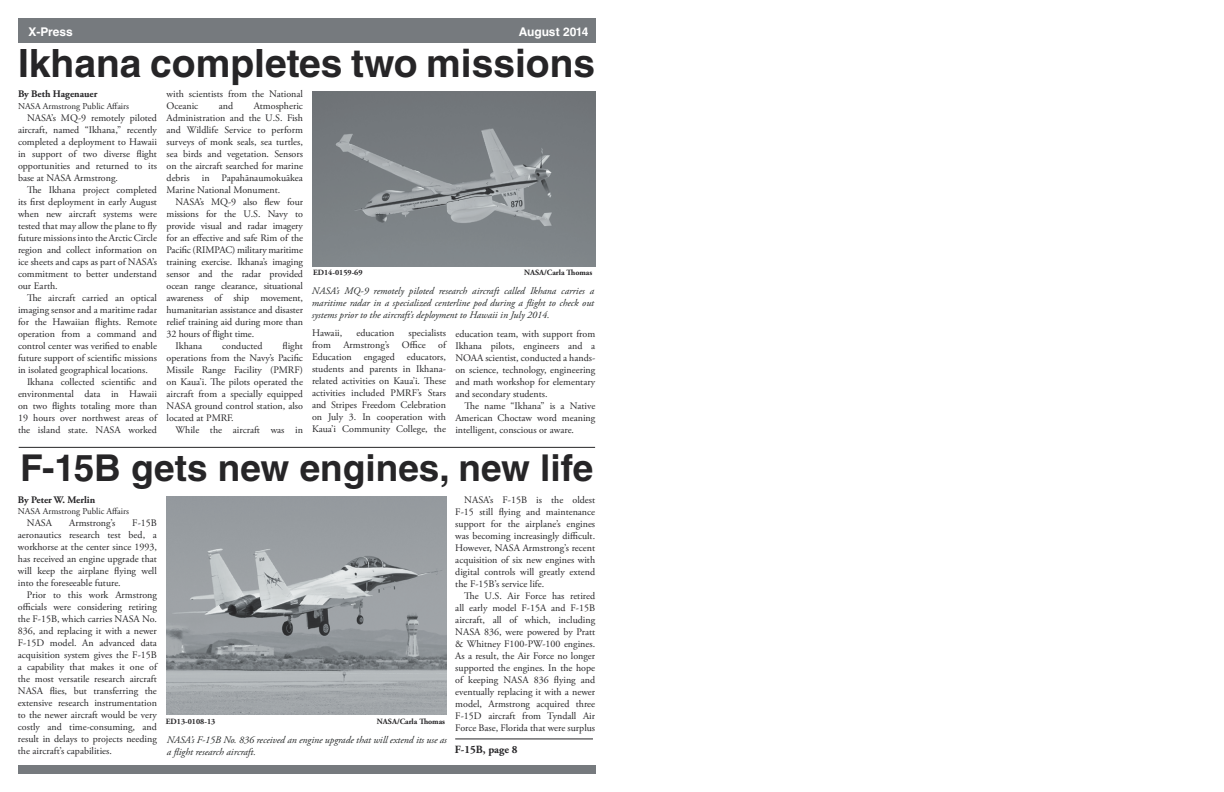
<style>
.page{position:relative;width:1224px;height:792px;background:#fff}
.page>*{position:absolute;margin:0;border:0;box-sizing:border-box;transform-origin:0 0}
.t1{font:700 39px "Helvetica LT Std";color:#262527}
.t2{font:700 37px "Helvetica LT Std";color:#262527}
.t3{font:700 12px "Helvetica LT Std";color:#fff}
.t4{font:700 11px "Adobe Garamond Pro";color:#262527}
.t5{font:10px/12px "Adobe Garamond Pro";color:#262527;text-align:justify}
.t6{font:italic 10px/12px "Adobe Garamond Pro";color:#252828;text-align:justify}
.t7{font:700 10px "Adobe Garamond Pro";color:#262527}
.t8{font:9px "Adobe Garamond Pro";color:#262527}
.t9{font:700 8px "Adobe Garamond Pro";color:#262527}
</style>
<div class="page">
<div style="left:18px;top:765px;width:577px;height:9px;background:#767a7e"></div>
<div style="left:18px;top:18px;width:577px;height:25px;background:#767a7e"></div>
<hr style="left:455px;top:738px;width:138px;height:1px;background:#262527">
<hr style="left:19px;top:447px;width:576px;height:1px;background:#262527">
<img style="left:167px;top:496px;width:280px;height:218px">
<img style="left:312px;top:92px;width:283px;height:175px">
<p class="t3" style="left:28px;top:24px;width:46px">X-Press</p>
<p class="t3" style="left:519px;top:24px;width:71px">August 2014</p>
<p class="t1" style="left:18px;top:39px;width:579px">Ikhana completes two missions</p>
<p class="t7" style="left:18px;top:88px;width:81px">By Beth Hagenauer</p>
<p class="t8" style="left:18px;top:101px;width:113px">NASA Armstrong Public Affairs</p>
<p class="t5" style="left:18px;top:112px;width:140px;text-indent:9px">NASA’s MQ-9 remotely piloted aircraft, named “Ikhana,” recently completed a deployment to Hawaii in support of two diverse flight opportunities and returned to its base at NASA Armstrong.</p>
<p class="t5" style="left:18px;top:184px;width:141px;text-indent:9px">The Ikhana project completed its first deployment in early August when new aircraft systems were tested that may allow the plane to fly future missions into the Arctic Circle region and collect information on ice sheets and caps as part of NASA’s commitment to better understand our Earth.</p>
<p class="t5" style="left:18px;top:292px;width:141px;text-indent:9px">The aircraft carried an optical imaging sensor and a maritime radar for the Hawaiian flights. Remote operation from a command and control center was verified to enable future support of scientific missions in isolated geographical locations.</p>
<p class="t5" style="left:18px;top:376px;width:141px;text-indent:9px">Ikhana collected scientific and environmental data in Hawaii on two flights totaling more than 19 hours over northwest areas of the island state. NASA worked</p>
<p class="t5" style="left:167px;top:88px;width:138px">with scientists from the National<br>Oceanic</p>
<p class="t5" style="left:167px;top:100px;width:138px;text-indent:87px">Atmospheric Administration and the U.S. Fish and Wildlife Service to perform surveys of monk seals, sea turtles, sea birds and vegetation. Sensors on the aircraft searched for marine debris in Papahānaumokuākea Marine National Monument.</p>
<p class="t5" style="left:167px;top:196px;width:138px;text-indent:9px">NASA’s MQ-9 also flew four missions for the U.S. Navy to provide visual and radar imagery for an effective and safe Rim of the Pacific (RIMPAC) military maritime training exercise. Ikhana’s imaging sensor and the radar provided ocean range clearance, situational awareness of ship movement, humanitarian assistance and disaster relief training aid during more than 32 hours of flight time.</p>
<p class="t5" style="left:176px;top:340px;width:28px">Ikhana</p>
<p class="t5" style="left:222px;top:340px;width:42px">conducted</p>
<p class="t5" style="left:219px;top:100px;width:16px">and</p>
<p class="t5" style="left:167px;top:340px;width:138px;text-indent:116px">flight operations from the Navy’s Pacific Missile Range Facility (PMRF) on Kaua’i. The pilots operated the aircraft from a specially equipped NASA ground control station, also located at PMRF.</p>
<p class="t5" style="left:176px;top:424px;width:129px">While the aircraft was in</p>
<p class="t9" style="left:313px;top:267px;width:51px">ED14-0159-69</p>
<p class="t9" style="left:524px;top:267px;width:70px">NASA/Carla Thomas</p>
<p class="t6" style="left:312px;top:285px;width:284px">NASA’s MQ-9 remotely piloted research aircraft called Ikhana carries a maritime radar in a specialized centerline pod during a flight to check out systems prior to the aircraft’s deployment to Hawaii in July 2014.</p>
<p class="t5" style="left:312px;top:328px;width:32px">Hawaii,</p>
<p class="t5" style="left:356px;top:328px;width:39px">education</p>
<p class="t5" style="left:312px;top:328px;width:136px;text-indent:97px">specialists from Armstrong’s Office of Education engaged educators, students and parents in Ikhana&shy;related activities on Kaua’i. These activities included PMRF’s Stars and Stripes Freedom Celebration on July 3. In cooperation with Kaua’i Community College, the</p>
<p class="t5" style="left:455px;top:328px;width:141px">education team, with support from Ikhana pilots, engineers and a NOAA scientist, conducted a hands&shy;on science, technology, engineering and math workshop for elementary and secondary students.</p>
<p class="t5" style="left:455px;top:400px;width:141px;text-indent:9px">The name “Ikhana” is a Native American Choctaw word meaning intelligent, conscious or aware.</p>
<p class="t2" style="left:20px;top:445px;width:575px">F-15B gets new engines, new life</p>
<p class="t7" style="left:18px;top:494px;width:79px">By Peter W. Merlin</p>
<p class="t8" style="left:18px;top:506px;width:113px">NASA Armstrong Public Affairs</p>
<p class="t5" style="left:27px;top:517px;width:27px">NASA</p>
<p class="t5" style="left:69px;top:517px;width:48px">Armstrong’s</p>
<p class="t5" style="left:455px;top:495px;width:141px;text-indent:9px">NASA’s F-15B is the oldest F-15 still flying and maintenance support for the airplane’s engines was becoming increasingly difficult.<br>However, NASA Armstrong’s recent acquisition of six new engines with digital controls will greatly extend the F-15B’s service life.</p>
<p class="t5" style="left:455px;top:591px;width:141px;text-indent:9px">The U.S. Air Force has retired all early model F-15A and F-15B aircraft, all of which, including NASA 836, were powered by Pratt &amp; Whitney F100-PW-100 engines.<br>As a result, the Air Force no longer supported the engines. In the hope of keeping NASA 836 flying and eventually replacing it with a newer model, Armstrong acquired three F-15D aircraft from Tyndall Air Force Base, Florida that were surplus</p>
<p class="t5" style="left:18px;top:517px;width:141px;text-indent:114px">F-15B aeronautics research test bed, a workhorse at the center since 1993, has received an engine upgrade that will keep the airplane flying well into the foreseeable future.</p>
<p class="t5" style="left:18px;top:589px;width:141px;text-indent:9px">Prior to this work Armstrong officials were considering retiring the F-15B, which carries NASA No.<br>836, and replacing it with a newer F-15D model. An advanced data acquisition system gives the F-15B a capability that makes it one of the most versatile research aircraft NASA flies, but transferring the extensive research instrumentation to the newer aircraft would be very costly and time-consuming, and result in delays to projects needing the aircraft’s capabilities.</p>
<p class="t9" style="left:166px;top:717px;width:51px">ED13-0108-13</p>
<p class="t9" style="left:377px;top:717px;width:70px">NASA/Carla Thomas</p>
<p class="t6" style="left:167px;top:734px;width:282px">NASA’s F-15B No. 836 received an engine upgrade that will extend its use as a flight research aircraft.</p>
<p class="t4" style="left:455px;top:743px;width:64px">F-15B, page 8</p>
</div>
